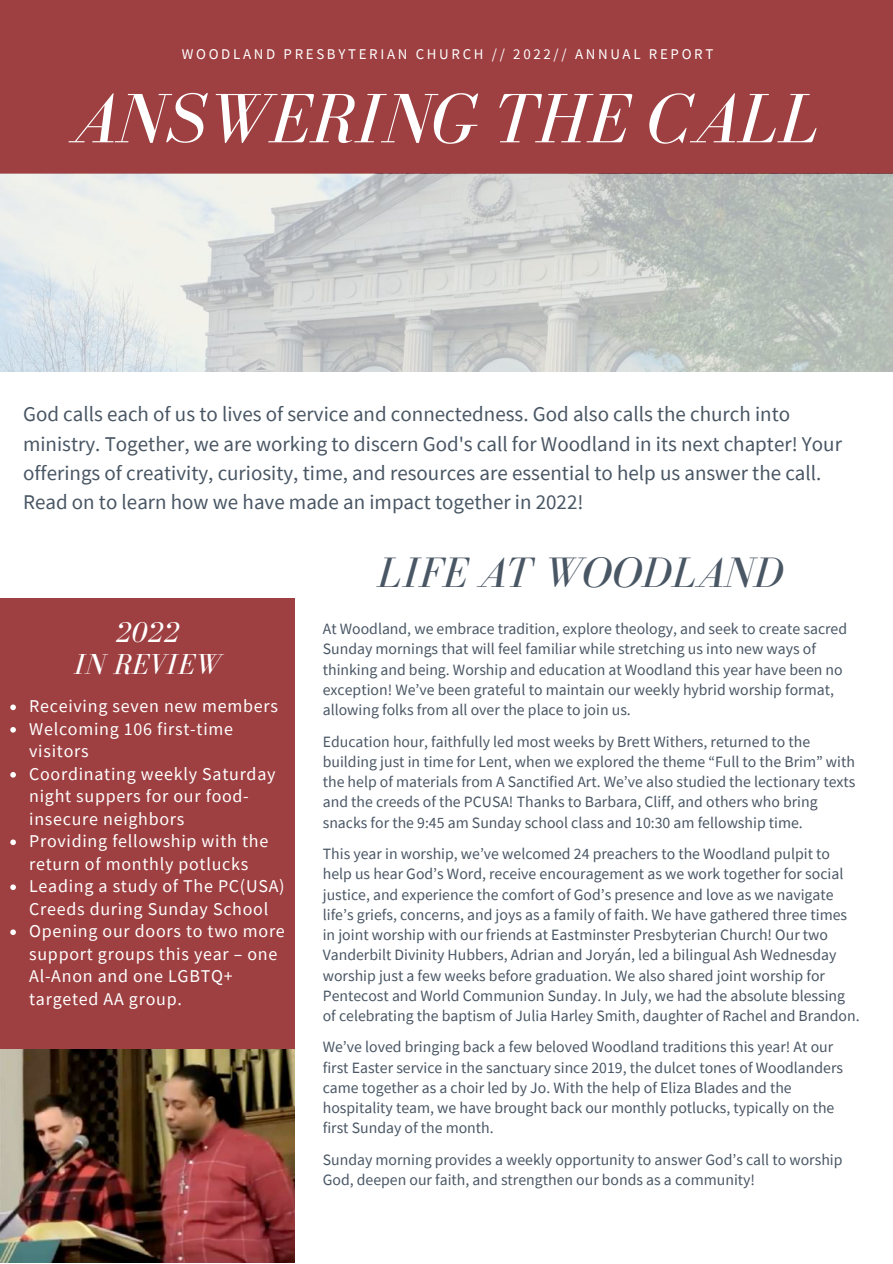
<style>
.page{position:relative;width:893px;height:1264px;background:#fff}
.page>*{position:absolute;margin:0;border:0;box-sizing:border-box;transform-origin:0 0}
.t1{font:italic 72px "Bodoni FLF";color:#fff}
.t2{font:italic 43.8px "Bodoni FLF";color:#495664}
.t3{font:italic 29.7px/32.5px "Bodoni FLF";color:#fff;text-align:center}
.t4{font:21px/29.2px "Source Sans Pro";color:#495664}
.t5{font:18px/22.5px "Source Sans Pro";letter-spacing:.04em;color:#fff}
.t6{font:15.75px/20.2px "Source Sans Pro";color:#495664}
.t7{font:14.85px "Source Sans Pro";letter-spacing:.18em;color:#fff}
</style>
<div class="page">
<div style="left:0;top:0;width:892px;height:173px;background:#9e3f41"></div>
<div style="left:0;top:598px;width:294px;height:664px;background:#9e3f41"></div>
<img style="left:0;top:174px;width:892px;height:198px">
<img style="left:0;top:1049px;width:294px;height:213px">
<svg style="left:10px;top:704px;width:6px;height:6px"></svg>
<svg style="left:10px;top:727px;width:6px;height:5px"></svg>
<svg style="left:10px;top:772px;width:6px;height:5px"></svg>
<svg style="left:10px;top:839px;width:6px;height:6px"></svg>
<svg style="left:10px;top:884px;width:6px;height:6px"></svg>
<svg style="left:10px;top:929px;width:6px;height:6px"></svg>
<p class="t7" style="left:182px;top:44px;width:533px">WOODLAND PRESBYTERIAN CHURCH // 2022// ANNUAL REPORT</p>
<h1 class="t1" style="left:72px;top:80px;width:749px">ANSWERING THE CALL</h1>
<p class="t4" style="left:23px;top:399px;width:820px">God calls each of us to lives of service and connectedness. God also calls the church into ministry. Together, we are working to discern God's call for Woodland in its next chapter! Your offerings of creativity, curiosity, time, and resources are essential to help us answer the call.<br>Read on to learn how we have made an impact together in 2022!</p>
<h3 class="t3" style="left:74px;top:615px;width:148px">2022<br>IN REVIEW</h3>
<p class="t5" style="left:29px;top:694px;width:257px">Receiving seven new members<br>Welcoming 106 first-time visitors<br>Coordinating weekly Saturday night suppers for our food&shy;insecure neighbors<br>Providing fellowship with the return of monthly potlucks<br>Leading a study of The PC(USA)<br>Creeds during Sunday School<br>Opening our doors to two more support groups this year – one<br>Al-Anon and one LGBTQ+ targeted AA group.</p>
<h2 class="t2" style="left:377px;top:549px;width:407px">LIFE AT WOODLAND</h2>
<p class="t6" style="left:323px;top:618px;width:526px">At Woodland, we embrace tradition, explore theology, and seek to create sacred Sunday mornings that will feel familiar while stretching us into new ways of thinking and being. Worship and education at Woodland this year have been no exception! We’ve been grateful to maintain our weekly hybrid worship format, allowing folks from all over the place to join us.</p>
<p class="t6" style="left:323px;top:731px;width:534px">Education hour, faithfully led most weeks by Brett Withers, returned to the building just in time for Lent, when we explored the theme “Full to the Brim” with the help of materials from A Sanctified Art. We’ve also studied the lectionary texts and the creeds of the PCUSA! Thanks to Barbara, Cliff, and others who bring snacks for the 9:45 am Sunday school class and 10:30 am fellowship time.</p>
<p class="t6" style="left:323px;top:843px;width:538px">This year in worship, we’ve welcomed 24 preachers to the Woodland pulpit to help us hear God’s Word, receive encouragement as we work together for social justice, and experience the comfort of God’s presence and love as we navigate life’s griefs, concerns, and joys as a family of faith. We have gathered three times in joint worship with our friends at Eastminster Presbyterian Church! Our two Vanderbilt Divinity Hubbers, Adrian and Joryán, led a bilingual Ash Wednesday worship just a few weeks before graduation. We also shared joint worship for Pentecost and World Communion Sunday. In July, we had the absolute blessing of celebrating the baptism of Julia Harley Smith, daughter of Rachel and Brandon.</p>
<p class="t6" style="left:323px;top:1036px;width:522px">We’ve loved bringing back a few beloved Woodland traditions this year! At our first Easter service in the sanctuary since 2019, the dulcet tones of Woodlanders came together as a choir led by Jo. With the help of Eliza Blades and the hospitality team, we have brought back our monthly potlucks, typically on the first Sunday of the month.</p>
<p class="t6" style="left:323px;top:1149px;width:521px">Sunday morning provides a weekly opportunity to answer God’s call to worship<br>God, deepen our faith, and strengthen our bonds as a community!</p>
</div>
